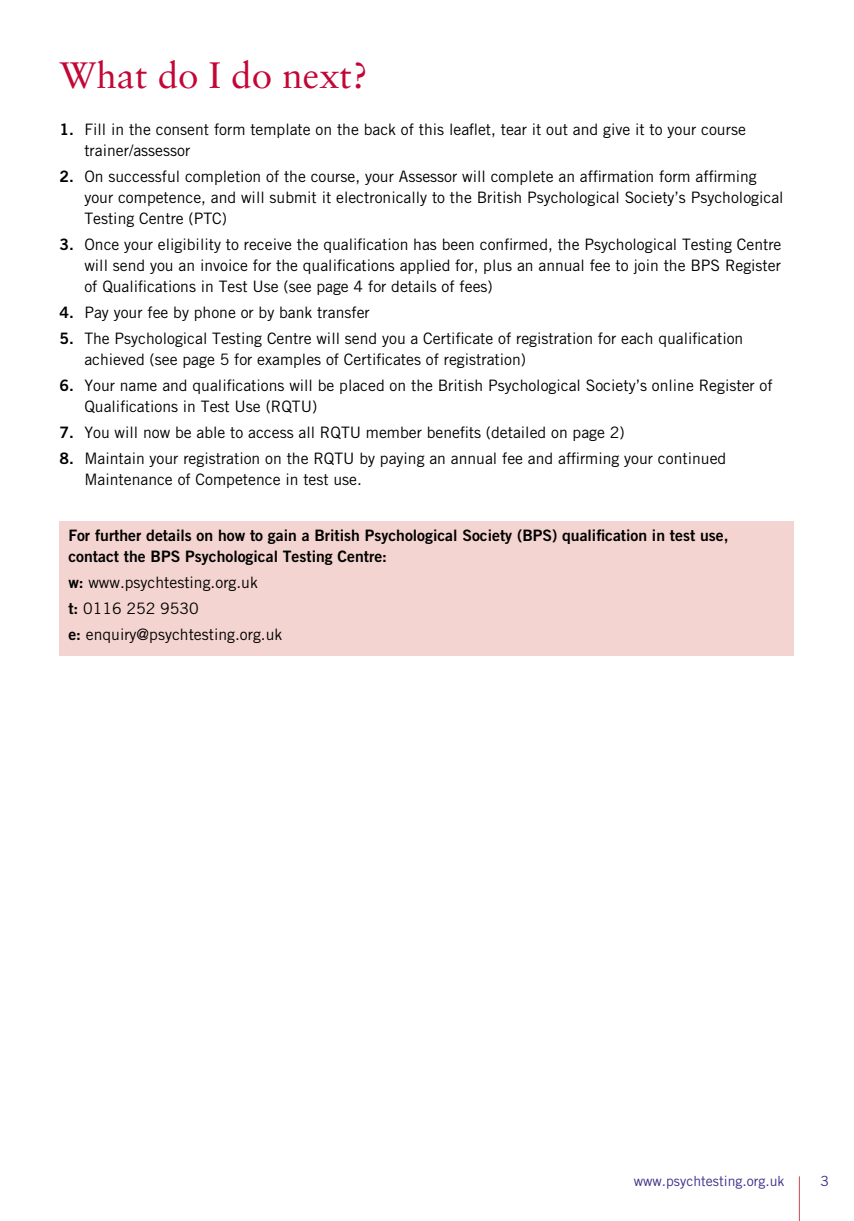
<style>
.page{position:relative;width:854px;height:1221px;background:#fff}
.page>*{position:absolute;margin:0;border:0;box-sizing:border-box;transform-origin:0 0}
.Heading_level_1{font:36.75px "Sabon LT Std";color:#c20736}
.Body{font:15.75px/21px "Trade Gothic LT Std";color:#000}
.Body-2{font:15.75px/21px "Trade Gothic LT Std Bd 2";color:#000}
.t1{font:14px "Trade Gothic LT Std";color:#3c2f88}
.s1{font-family:"Trade Gothic LT Std Bd 2"}
</style>
<div class="page">
<hr style="left:798px;top:1176px;width:1px;height:44px;background:#ce4953">
<div style="left:60px;top:521px;width:734px;height:134px;background:#f4d4d0"></div>
<p class="Heading_level_1" style="left:60px;top:53px;width:310px">What do I do next?</p>
<p class="Body" style="left:84px;top:118px;width:662px;text-indent:-25px"><span class="s1">1.</span> Fill in the consent form template on the back of this leaflet, tear it out and give it to your course trainer/assessor</p>
<p class="Body" style="left:84px;top:165px;width:700px;text-indent:-25px"><span class="s1">2.</span> On successful completion of the course, your Assessor will complete an affirmation form affirming your competence, and will submit it electronically to the British Psychological Society’s Psychological<br>Testing Centre (PTC)</p>
<p class="Body" style="left:84px;top:233px;width:698px;text-align:justify;text-indent:-25px"><span class="s1">3.</span> Once your eligibility to receive the qualification has been confirmed, the Psychological Testing Centre will send you an invoice for the qualifications applied for, plus an annual fee to join the BPS Register of Qualifications in Test Use (see page 4 for details of fees)</p>
<p class="Body" style="left:60px;top:301px;width:311px"><span class="s1">4.</span> Pay your fee by phone or by bank transfer</p>
<p class="Body" style="left:84px;top:327px;width:660px;text-indent:-25px"><span class="s1">5.</span> The Psychological Testing Centre will send you a Certificate of registration for each qualification achieved (see page 5 for examples of Certificates of registration)</p>
<p class="Body" style="left:84px;top:374px;width:689px;text-indent:-25px"><span class="s1">6.</span> Your name and qualifications will be placed on the British Psychological Society’s online Register of<br>Qualifications in Test Use (RQTU)</p>
<p class="Body" style="left:60px;top:421px;width:566px"><span class="s1">7.</span> You will now be able to access all RQTU member benefits (detailed on page 2)</p>
<p class="Body" style="left:84px;top:447px;width:643px;text-indent:-25px"><span class="s1">8.</span> Maintain your registration on the RQTU by paying an annual fee and affirming your continued<br>Maintenance of Competence in test use.</p>
<p class="Body-2" style="left:68px;top:525px;width:661px">For further details on how to gain a British Psychological Society (BPS) qualification in test use, contact the BPS Psychological Testing Centre:</p>
<p class="Body" style="left:68px;top:572px;width:191px"><span class="s1">w:</span> www.psychtesting.org.uk</p>
<p class="Body" style="left:68px;top:598px;width:132px"><span class="s1">t:</span> 0116 252 9530</p>
<p class="Body" style="left:68px;top:624px;width:215px"><span class="s1">e:</span> enquiry@psychtesting.org.uk</p>
<p class="t1" style="left:633px;top:1172px;width:152px">www.psychtesting.org.uk</p>
<p class="t1" style="left:820px;top:1172px;width:10px">3</p>
</div>
